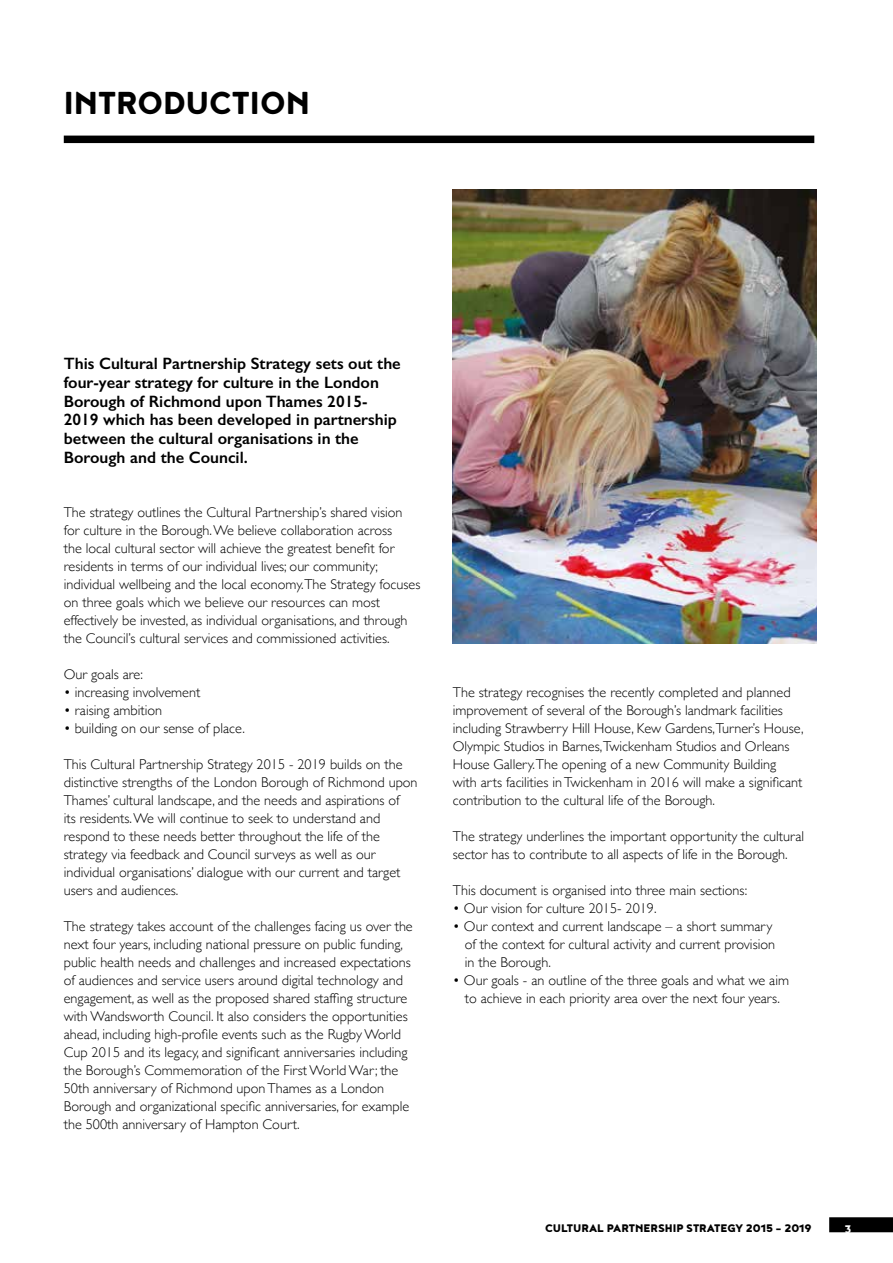
<style>
.page{position:relative;width:893px;height:1263px;background:#fff}
.page>*{position:absolute;margin:0;border:0;box-sizing:border-box;transform-origin:0 0}
.t1{font:800 39px "Noyh";color:#000}
.t2{font:600 16.5px/18.8px "Gill Sans";color:#000}
.t3{font:300 14.25px/18px "Gill Sans";color:#000}
.t4{font:900 13.5px "Noyh";color:#000}
.t5{font:800 13.5px "Noyh";color:#fff}
</style>
<div class="page">
<div style="left:829px;top:1217px;width:64px;height:15px;background:#000"></div>
<div style="left:64px;top:136px;width:750px;height:7px;background:#000"></div>
<img style="left:453px;top:189px;width:363px;height:454px">
<h1 class="t1" style="left:64px;top:80px;width:248px">INTRODUCTION</h1>
<p class="t2" style="left:64px;top:354px;width:339px">This Cultural Partnership Strategy sets out the four-year strategy for culture in the London Borough of Richmond upon Thames 2015- 2019 which has been developed in partnership between the cultural organisations in the Borough and the Council.</p>
<p class="t3" style="left:64px;top:503px;width:358px">The strategy outlines the Cultural Partnership’s shared vision for culture in the Borough. We believe collaboration across<br>the local cultural sector will achieve the greatest benefit for residents in terms of our individual lives; our community; individual wellbeing and the local economy.The Strategy focuses on three goals which we believe our resources can most effectively be invested, as individual organisations, and through the Council’s cultural services and commissioned activities.</p>
<p class="t3" style="left:64px;top:665px;width:81px">Our goals are:</p>
<p class="t3" style="left:64px;top:683px;width:138px">• increasing involvement</p>
<p class="t3" style="left:64px;top:701px;width:100px">• raising ambition</p>
<p class="t3" style="left:64px;top:719px;width:183px">• building on our sense of place.</p>
<p class="t3" style="left:64px;top:755px;width:355px">This Cultural Partnership Strategy 2015 - 2019 builds on the distinctive strengths of the London Borough of Richmond upon Thames’ cultural landscape, and the needs and aspirations of<br>its residents. We will continue to seek to understand and respond to these needs better throughout the life of the strategy via feedback and Council surveys as well as our individual organisations’ dialogue with our current and target users and audiences.</p>
<p class="t3" style="left:64px;top:917px;width:351px">The strategy takes account of the challenges facing us over the next four years, including national pressure on public funding, public health needs and challenges and increased expectations of audiences and service users around digital technology and engagement, as well as the proposed shared staffing structure with Wandsworth Council. It also considers the opportunities ahead, including high-profile events such as the Rugby World Cup 2015 and its legacy, and significant anniversaries including the Borough’s Commemoration of the First World War; the 50th anniversary of Richmond upon Thames as a London Borough and organizational specific anniversaries, for example the 500th anniversary of Hampton Court.</p>
<p class="t3" style="left:453px;top:682px;width:352px">The strategy recognises the recently completed and planned improvement of several of the Borough’s landmark facilities including Strawberry Hill House, Kew Gardens,Turner’s House, Olympic Studios in Barnes,Twickenham Studios and Orleans House Gallery.The opening of a new Community Building with arts facilities in Twickenham in 2016 will make a significant contribution to the cultural life of the Borough.</p>
<p class="t3" style="left:453px;top:826px;width:353px">The strategy underlines the important opportunity the cultural sector has to contribute to all aspects of life in the Borough.</p>
<p class="t3" style="left:453px;top:880px;width:296px">This document is organised into three main sections:</p>
<p class="t3" style="left:453px;top:898px;width:205px">• Our vision for culture 2015- 2019.</p>
<p class="t3" style="left:465px;top:916px;width:312px;text-indent:-12px">• Our context and current landscape – a short summary of the context for cultural activity and current provision in the Borough.</p>
<p class="t3" style="left:453px;top:970px;width:338px;text-align:center">• Our goals - an outline of the three goals and what we aim to achieve in each priority area over the next four years.</p>
<p class="t4" style="left:545px;top:1220px;width:268px">CULTURAL PARTNERSHIP STRATEGY 2015 - 2019</p>
<p class="t5" style="left:845px;top:1221px;width:8px">3</p>
</div>
